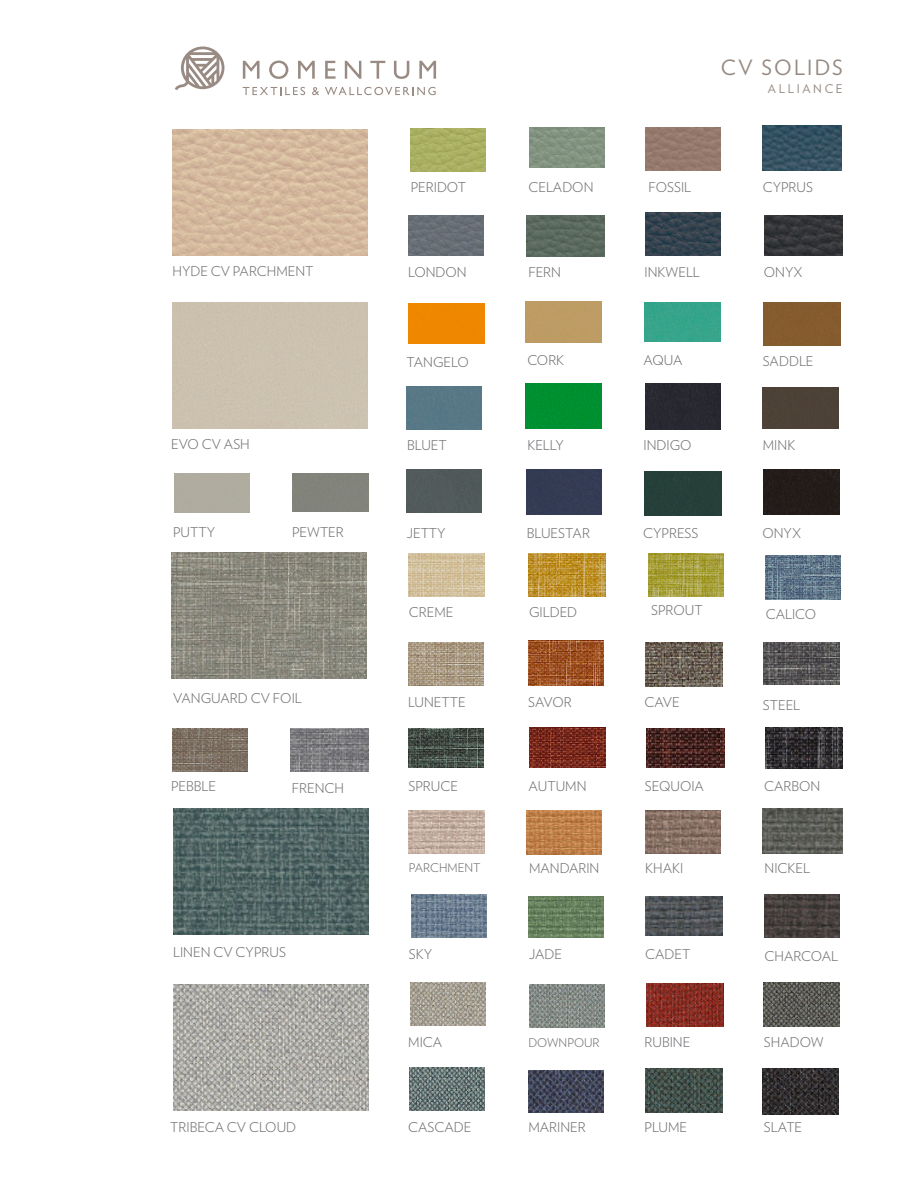
<style>
.page{position:relative;width:918px;height:1188px;background:#fff}
.page>*{position:absolute;margin:0;border:0;box-sizing:border-box;transform-origin:0 0}
.t1{font:21px "Verlag";letter-spacing:.105em;color:#968a82}
.t2{font:300 13.5px "Verlag";color:#6c6d70}
.t3{font:300 12px "Verlag";color:#6c6d70}
.t4{font:12px "Verlag";letter-spacing:.225em;color:#968a82}
</style>
<div class="page">
<img style="left:528px;top:553px;width:78px;height:43px">
<img style="left:526px;top:811px;width:76px;height:44px">
<img style="left:409px;top:553px;width:75px;height:44px">
<img style="left:291px;top:729px;width:77px;height:43px">
<img style="left:528px;top:641px;width:76px;height:44px">
<img style="left:408px;top:643px;width:76px;height:43px">
<img style="left:764px;top:643px;width:75px;height:41px">
<img style="left:765px;top:728px;width:77px;height:40px">
<img style="left:409px;top:728px;width:75px;height:40px">
<img style="left:763px;top:809px;width:80px;height:45px">
<img style="left:645px;top:643px;width:78px;height:43px">
<img style="left:528px;top:896px;width:76px;height:41px">
<img style="left:411px;top:895px;width:76px;height:43px">
<div style="left:644px;top:303px;width:76px;height:39px;background:#36a58b"></div>
<img style="left:528px;top:1071px;width:76px;height:41px">
<img style="left:530px;top:728px;width:75px;height:40px">
<img style="left:645px;top:811px;width:76px;height:43px">
<img style="left:647px;top:729px;width:77px;height:39px">
<div style="left:408px;top:303px;width:76px;height:41px;background:#ef8700"></div>
<img style="left:411px;top:982px;width:75px;height:44px">
<div style="left:764px;top:469px;width:75px;height:46px;background:#231c1a"></div>
<div style="left:763px;top:302px;width:78px;height:44px;background:#845c2e"></div>
<div style="left:525px;top:384px;width:76px;height:44px;background:#008f31"></div>
<img style="left:409px;top:1068px;width:76px;height:43px">
<div style="left:645px;top:384px;width:76px;height:45px;background:#282831"></div>
<img style="left:647px;top:983px;width:77px;height:44px">
<div style="left:763px;top:388px;width:76px;height:40px;background:#4d4237"></div>
<div style="left:407px;top:386px;width:75px;height:43px;background:#577886"></div>
<div style="left:526px;top:469px;width:76px;height:46px;background:#343b54"></div>
<div style="left:644px;top:472px;width:77px;height:43px;background:#263f39"></div>
<img style="left:764px;top:982px;width:76px;height:45px">
<img style="left:530px;top:984px;width:75px;height:43px">
<img style="left:763px;top:1069px;width:75px;height:45px">
<img style="left:645px;top:1069px;width:78px;height:43px">
<div style="left:525px;top:302px;width:76px;height:41px;background:#be9c64"></div>
<div style="left:407px;top:469px;width:75px;height:44px;background:#525a5a"></div>
<img style="left:765px;top:556px;width:76px;height:44px">
<img style="left:172px;top:728px;width:76px;height:43px">
<img style="left:649px;top:553px;width:75px;height:44px">
<img style="left:409px;top:811px;width:75px;height:43px">
<img style="left:645px;top:896px;width:78px;height:40px">
<img style="left:765px;top:895px;width:75px;height:43px">
<img style="left:173px;top:129px;width:195px;height:126px">
<img style="left:530px;top:127px;width:75px;height:41px">
<img style="left:411px;top:128px;width:75px;height:43px">
<img style="left:645px;top:127px;width:75px;height:43px">
<img style="left:527px;top:216px;width:77px;height:40px">
<img style="left:408px;top:216px;width:75px;height:39px">
<img style="left:765px;top:216px;width:77px;height:39px">
<img style="left:645px;top:213px;width:75px;height:43px">
<img style="left:171px;top:552px;width:196px;height:126px">
<img style="left:173px;top:809px;width:195px;height:126px">
<img style="left:173px;top:985px;width:195px;height:126px">
<img style="left:762px;top:125px;width:80px;height:45px">
<svg style="left:243px;top:61px;width:17px;height:18px"></svg>
<svg style="left:269px;top:61px;width:19px;height:18px"></svg>
<svg style="left:298px;top:61px;width:17px;height:18px"></svg>
<svg style="left:325px;top:61px;width:11px;height:18px"></svg>
<svg style="left:345px;top:61px;width:16px;height:18px"></svg>
<svg style="left:370px;top:61px;width:15px;height:18px"></svg>
<svg style="left:394px;top:61px;width:15px;height:18px"></svg>
<svg style="left:419px;top:61px;width:17px;height:18px"></svg>
<svg style="left:243px;top:87px;width:62px;height:8px"></svg>
<svg style="left:312px;top:87px;width:7px;height:8px"></svg>
<svg style="left:325px;top:87px;width:111px;height:8px"></svg>
<svg style="left:175px;top:47px;width:49px;height:43px"></svg>
<p class="t1" style="left:721px;top:52px;width:124px">CV SOLIDS</p>
<p class="t4" style="left:768px;top:80px;width:77px">ALLIANCE</p>
<p class="t2" style="left:411px;top:177px;width:57px">PERIDOT</p>
<p class="t2" style="left:528px;top:177px;width:67px">CELADON</p>
<p class="t2" style="left:649px;top:177px;width:44px">FOSSIL</p>
<p class="t2" style="left:763px;top:177px;width:52px">CYPRUS</p>
<p class="t2" style="left:173px;top:261px;width:143px">HYDE CV PARCHMENT</p>
<p class="t2" style="left:408px;top:263px;width:60px">LONDON</p>
<p class="t2" style="left:528px;top:263px;width:34px">FERN</p>
<p class="t2" style="left:645px;top:263px;width:57px">INKWELL</p>
<p class="t2" style="left:764px;top:263px;width:40px">ONYX</p>
<p class="t2" style="left:407px;top:352px;width:64px">TANGELO</p>
<p class="t2" style="left:527px;top:350px;width:38px">CORK</p>
<p class="t2" style="left:644px;top:350px;width:40px">AQUA</p>
<p class="t2" style="left:763px;top:352px;width:52px">SADDLE</p>
<p class="t2" style="left:171px;top:434px;width:80px">EVO CV ASH</p>
<p class="t2" style="left:407px;top:436px;width:41px">BLUET</p>
<p class="t2" style="left:527px;top:436px;width:38px">KELLY</p>
<p class="t2" style="left:644px;top:436px;width:50px">INDIGO</p>
<p class="t2" style="left:763px;top:436px;width:34px">MINK</p>
<p class="t2" style="left:173px;top:522px;width:44px">PUTTY</p>
<p class="t2" style="left:292px;top:522px;width:53px">PEWTER</p>
<p class="t2" style="left:407px;top:523px;width:40px">JETTY</p>
<p class="t2" style="left:527px;top:523px;width:65px">BLUESTAR</p>
<p class="t2" style="left:643px;top:523px;width:57px">CYPRESS</p>
<p class="t2" style="left:762px;top:523px;width:40px">ONYX</p>
<p class="t2" style="left:409px;top:602px;width:46px">CREME</p>
<p class="t2" style="left:529px;top:602px;width:50px">GILDED</p>
<p class="t2" style="left:651px;top:600px;width:53px">SPROUT</p>
<p class="t2" style="left:766px;top:604px;width:52px">CALICO</p>
<p class="t2" style="left:173px;top:688px;width:130px">VANGUARD CV FOIL</p>
<p class="t2" style="left:408px;top:692px;width:59px">LUNETTE</p>
<p class="t2" style="left:528px;top:692px;width:45px">SAVOR</p>
<p class="t2" style="left:644px;top:692px;width:37px">CAVE</p>
<p class="t2" style="left:763px;top:695px;width:39px">STEEL</p>
<p class="t2" style="left:171px;top:777px;width:46px">PEBBLE</p>
<p class="t2" style="left:292px;top:778px;width:54px">FRENCH</p>
<p class="t2" style="left:408px;top:776px;width:51px">SPRUCE</p>
<p class="t2" style="left:529px;top:776px;width:59px">AUTUMN</p>
<p class="t2" style="left:645px;top:776px;width:61px">SEQUOIA</p>
<p class="t2" style="left:764px;top:776px;width:58px">CARBON</p>
<p class="t3" style="left:409px;top:859px;width:73px">PARCHMENT</p>
<p class="t2" style="left:529px;top:858px;width:72px">MANDARIN</p>
<p class="t2" style="left:645px;top:858px;width:40px">KHAKI</p>
<p class="t2" style="left:765px;top:858px;width:47px">NICKEL</p>
<p class="t2" style="left:173px;top:942px;width:114px">LINEN CV CYPRUS</p>
<p class="t2" style="left:409px;top:944px;width:25px">SKY</p>
<p class="t2" style="left:529px;top:944px;width:35px">JADE</p>
<p class="t2" style="left:645px;top:944px;width:47px">CADET</p>
<p class="t2" style="left:765px;top:947px;width:75px">CHARCOAL</p>
<p class="t2" style="left:408px;top:1032px;width:36px">MICA</p>
<p class="t3" style="left:528px;top:1034px;width:73px">DOWNPOUR</p>
<p class="t2" style="left:645px;top:1032px;width:47px">RUBINE</p>
<p class="t2" style="left:764px;top:1032px;width:61px">SHADOW</p>
<p class="t2" style="left:170px;top:1117px;width:127px">TRIBECA CV CLOUD</p>
<p class="t2" style="left:408px;top:1118px;width:65px">CASCADE</p>
<p class="t2" style="left:528px;top:1118px;width:59px">MARINER</p>
<p class="t2" style="left:645px;top:1118px;width:44px">PLUME</p>
<p class="t2" style="left:764px;top:1118px;width:40px">SLATE</p>
</div>
